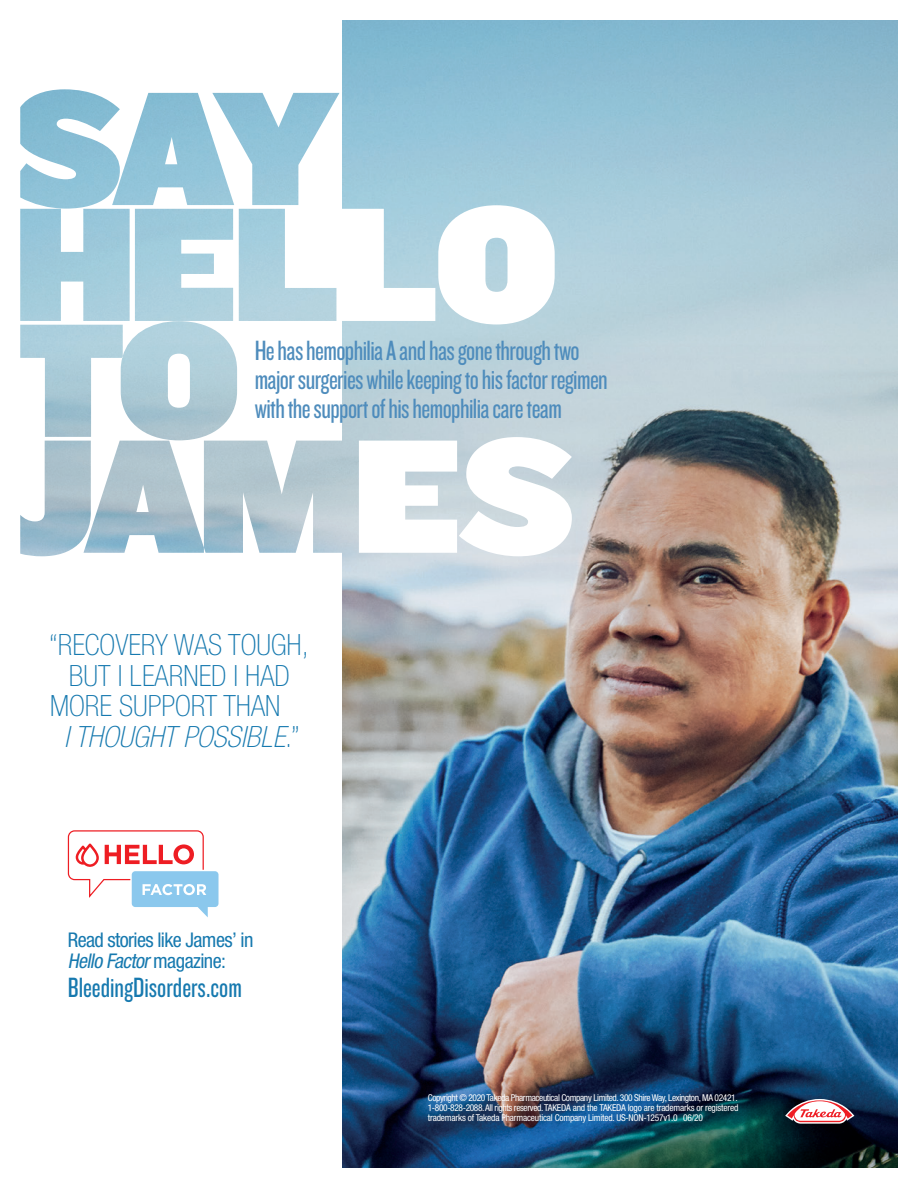
<style>
.page{position:relative;width:918px;height:1188px;background:#fff}
.page>*{position:absolute;margin:0;border:0;box-sizing:border-box;transform-origin:0 0}
.t1{font:100 condensed 29.4px "Helvetica Neue LT Std";color:#1679af}
.t2{font:italic 100 condensed 29.4px "Helvetica Neue LT Std";color:#1679af}
.t3{font:28.95px/29px "Knockout 28 Junior Feathrwt";letter-spacing:-.02em;color:#4e8cbc}
.t4{font:28.95px "Knockout 28 Junior Feathrwt";color:#1679af}
.t5{font:condensed 20.25px/21.8px "Helvetica Neue LT Std";letter-spacing:-.03em;color:#1679af}
.t6{font:condensed 9.45px/10.2px "Helvetica Neue LT Std";letter-spacing:-.02em;color:#fff;text-align:justify}
.s1{font-style:normal}
.s2{font-style:italic}
</style>
<div class="page">
<img style="left:343px;top:20px;width:555px;height:1148px">
<img style="left:20px;top:89px;width:337px;height:467px">
<svg style="left:338px;top:205px;width:217px;height:120px"></svg>
<svg style="left:359px;top:437px;width:213px;height:119px"></svg>
<svg style="left:785px;top:1099px;width:69px;height:25px"></svg>
<svg style="left:68px;top:830px;width:151px;height:87px"></svg>
<p class="t3" style="left:255px;top:335px;width:355px">He has hemophilia A and has gone through two major surgeries while keeping to his factor regimen with the support of his hemophilia care team</p>
<p class="t1" style="left:49px;top:629px;width:261px">“RECOVERY WAS TOUGH,</p>
<p class="t1" style="left:69px;top:659px;width:222px">BUT I LEARNED I HAD</p>
<p class="t1" style="left:50px;top:689px;width:232px">MORE SUPPORT THAN</p>
<p class="t2" style="left:64px;top:720px;width:237px">I THOUGHT POSSIBLE<span class="s1">.”</span></p>
<p class="t5" style="left:68px;top:929px;width:187px">Read stories like James’ in<br><span class="s2">HelloFactor</span>m a g a z i n e :</p>
<p class="t4" style="left:68px;top:970px;width:176px">BleedingDisorders.com</p>
<p class="t6" style="left:428px;top:1092px;width:312px">Copyright © 2020 Takeda Pharmaceutical Company Limited. 300 Shire Way, Lexington, MA 02421.<br>1-800-828-2088. All rights reserved. TAKEDA and the TAKEDA logo are trademarks or registered trademarks of Takeda Pharmaceutical Company Limited. US-NON-1257v1.0 06/20</p>
</div>
